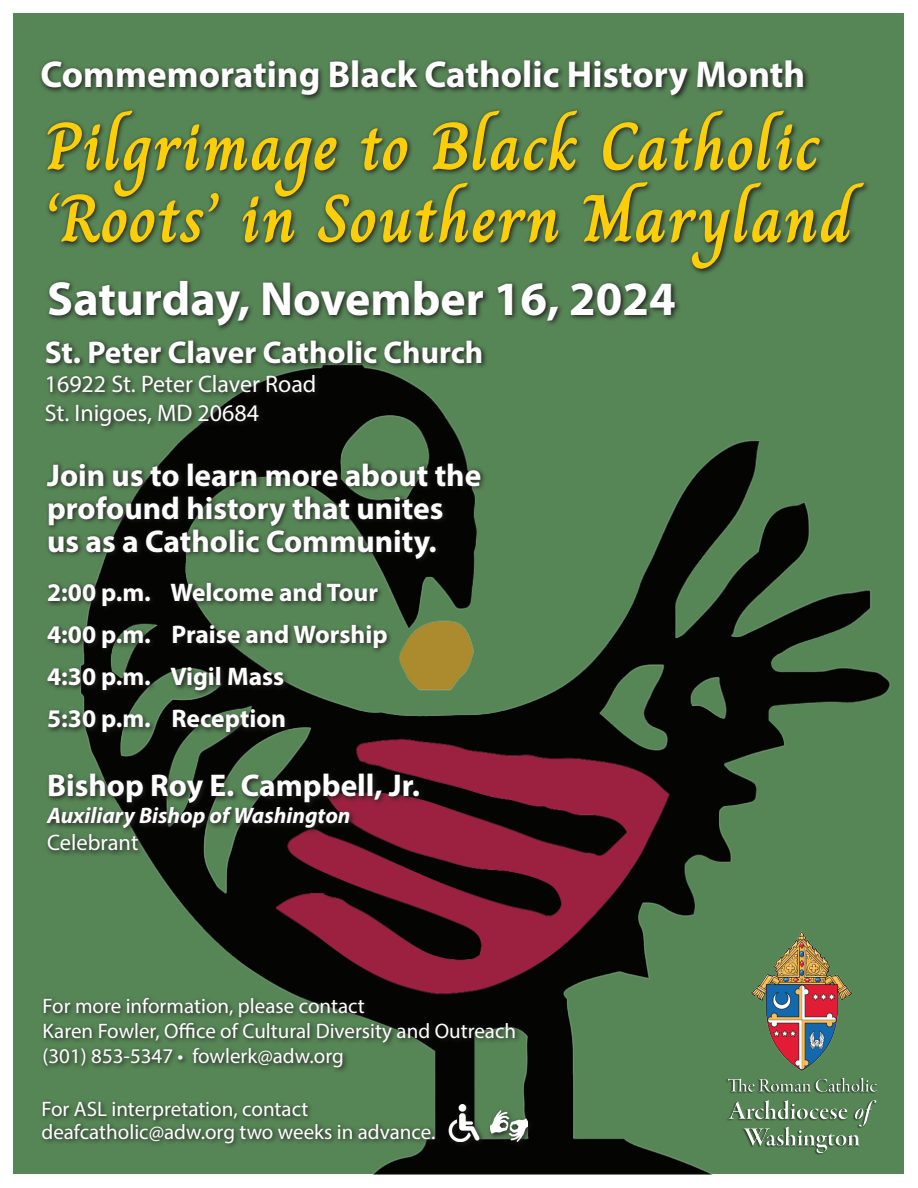
<style>
.page{position:relative;width:918px;height:1188px;background:#fff}
.page>*{position:absolute;margin:0;border:0;box-sizing:border-box;transform-origin:0 0}
.t1{font:700 67.5px/72px "Charm";letter-spacing:.015em;color:#fece08}
.t2{font:700 48px "Myriad Pro";color:#fff}
.t3{font:700 37.5px "Myriad Pro";color:#fff}
.t4{font:700 31.5px/33px "Myriad Pro";color:#fff}
.t5{font:700 25.5px/42px "Myriad Pro";color:#fff}
.t6{font:24px/28.8px "Myriad Pro";color:#fff}
.t7{font:italic 700 22.5px "Myriad Pro";color:#fff}
.t8{font:22.5px "Myriad Pro";color:#fff}
.t9{font:21px/25.2px "Myriad Pro";color:#fff}
</style>
<div class="page">
<div style="left:14px;top:14px;width:890px;height:1160px;background:#568656"></div>
<svg style="left:40px;top:59px;width:768px;height:41px"></svg>
<svg style="left:46px;top:109px;width:822px;height:165px"></svg>
<img style="left:96px;top:432px;width:795px;height:743px">
<svg style="left:46px;top:460px;width:441px;height:104px"></svg>
<svg style="left:46px;top:580px;width:379px;height:277px"></svg>
<svg style="left:48px;top:279px;width:632px;height:51px"></svg>
<svg style="left:45px;top:339px;width:441px;height:93px"></svg>
<svg style="left:42px;top:995px;width:479px;height:79px"></svg>
<svg style="left:41px;top:1099px;width:400px;height:50px"></svg>
<svg style="left:446px;top:1101px;width:39px;height:47px"></svg>
<img style="left:446px;top:1105px;width:37px;height:37px">
<svg style="left:487px;top:1108px;width:47px;height:40px"></svg>
<img style="left:491px;top:1111px;width:36px;height:31px">
<h3 class="t3" style="left:40px;top:50px;width:766px">Commemorating Black Catholic History Month</h3>
<h1 class="t1" style="left:45px;top:110px;width:808px">Pilgrimage to Black Catholic ‘Roots’ in Southern Maryland</h1>
<h2 class="t2" style="left:47px;top:267px;width:630px">Saturday, November 16, 2024</h2>
<h3 class="t4" style="left:45px;top:335px;width:440px">St. Peter Claver Catholic Church</h3>
<p class="t6" style="left:45px;top:369px;width:273px">16922 St. Peter Claver Road<br>St. Inigoes, MD 20684</p>
<h3 class="t4" style="left:47px;top:457px;width:436px">Join us to learn more about the profound history that unites us as a Catholic Community.</h3>
<p class="t5" style="left:47px;top:571px;width:342px">2:00 p.m. Welcome and Tour<br>4:00 p.m. Praise and Worship<br>4:30 p.m. Vigil Mass<br>5:30 p.m. Reception</p>
<h3 class="t4" style="left:47px;top:768px;width:374px">Bishop Roy E. Campbell, Jr.</h3>
<p class="t7" style="left:47px;top:801px;width:305px">Auxiliary Bishop of Washington</p>
<p class="t8" style="left:47px;top:829px;width:93px">Celebrant</p>
<p class="t9" style="left:43px;top:993px;width:475px">For more information, please contact<br>Karen Fowler, Office of Cultural Diversity and Outreach (301) 853-5347 • fowlerk@adw.org</p>
<p class="t9" style="left:41px;top:1097px;width:395px;line-height:22.5px">For ASL interpretation, contact deafcatholic@adw.org two weeks in advance.</p>
</div>
